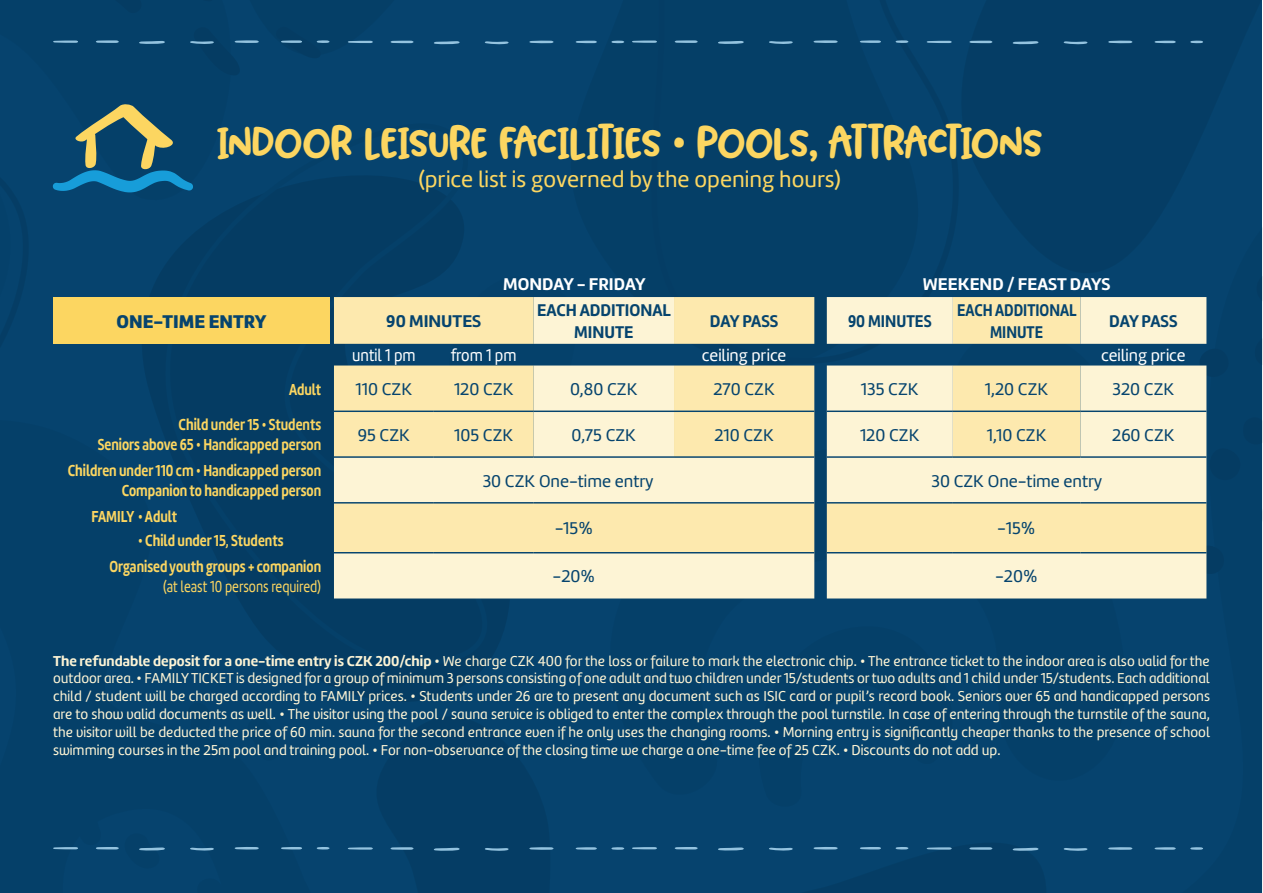
<style>
.page{position:relative;width:1263px;height:893px;background:#fff}
.page>*{position:absolute;margin:0;border:0;box-sizing:border-box;transform-origin:0 0}
.t1{font:40.5px "Blorp";color:#fcd661}
.t2{font:23.55px "Marine";color:#fcd661}
.t3{font:900 19.05px "Marine";color:#06446e}
.t4{font:17.55px "Marine";color:#06446e}
.t5{font:700 17.55px/21.1px "Marine";color:#06446e;text-align:center;scale:.94 1}
.t6{font:700 17.55px "Marine";color:#fff}
.t7{font:700 17.55px/21.1px "Marine";color:#06446e;text-align:center;scale:.84 1}
.t8{font:17.55px "Marine";color:#fff;scale:.89 1}
.t9{font:700 17.55px "Marine";color:#06446e}
.t10{font:700 17.55px "Marine";color:#06446e;scale:.88 1}
.t11{font:17.4px "Marine";color:#fff}
.t12{font:700 16.5px/19.8px "Marine";color:#fcd661;text-align:right;scale:.8 1}
.t13{font:16.5px "Marine";color:#fcd661;scale:.8 1}
.t14{font:14.85px/17.9px "Marine UP Regular";color:#fdf4d5;text-align:justify}
.s1{font-family:"Marine";font-weight:700}
</style>
<div class="page">
<div style="left:1px;top:0;width:1261px;height:893px;background:#054069"></div>
<div style="left:0;top:847px;width:9px;height:22px;background:#054069"></div>
<div style="left:53px;top:297px;width:276px;height:47px;background:#fcd661"></div>
<svg style="left:334px;top:297px;width:872px;height:301px;background:#e6dfbb"></svg>
<hr style="left:334px;top:411px;width:100px;height:1px;background:#06446e">
<hr style="left:434px;top:411px;width:100px;height:1px;background:#06446e">
<hr style="left:534px;top:411px;width:140px;height:1px;background:#06446e">
<hr style="left:674px;top:411px;width:140px;height:1px;background:#06446e">
<hr style="left:334px;top:456px;width:100px;height:2px;background:#06446e">
<hr style="left:434px;top:456px;width:100px;height:2px;background:#06446e">
<hr style="left:534px;top:456px;width:140px;height:2px;background:#06446e">
<hr style="left:674px;top:456px;width:140px;height:2px;background:#06446e">
<hr style="left:334px;top:502px;width:100px;height:2px;background:#06446e">
<hr style="left:434px;top:502px;width:100px;height:2px;background:#06446e">
<hr style="left:534px;top:502px;width:140px;height:2px;background:#06446e">
<hr style="left:674px;top:502px;width:140px;height:2px;background:#06446e">
<hr style="left:334px;top:552px;width:100px;height:1px;background:#06446e">
<hr style="left:434px;top:552px;width:100px;height:1px;background:#06446e">
<hr style="left:534px;top:552px;width:140px;height:1px;background:#06446e">
<hr style="left:674px;top:552px;width:140px;height:1px;background:#06446e">
<hr style="left:827px;top:411px;width:126px;height:1px;background:#06446e">
<hr style="left:953px;top:411px;width:127px;height:1px;background:#06446e">
<hr style="left:1080px;top:411px;width:126px;height:1px;background:#06446e">
<hr style="left:827px;top:456px;width:126px;height:2px;background:#06446e">
<hr style="left:953px;top:456px;width:127px;height:2px;background:#06446e">
<hr style="left:1080px;top:456px;width:126px;height:2px;background:#06446e">
<hr style="left:827px;top:502px;width:126px;height:2px;background:#06446e">
<hr style="left:953px;top:502px;width:127px;height:2px;background:#06446e">
<hr style="left:1080px;top:502px;width:126px;height:2px;background:#06446e">
<hr style="left:827px;top:552px;width:126px;height:1px;background:#06446e">
<hr style="left:953px;top:552px;width:127px;height:1px;background:#06446e">
<hr style="left:1080px;top:552px;width:126px;height:1px;background:#06446e">
<svg style="left:53px;top:40px;width:25px;height:3px"></svg>
<svg style="left:96px;top:40px;width:23px;height:3px"></svg>
<svg style="left:139px;top:41px;width:26px;height:3px"></svg>
<svg style="left:190px;top:41px;width:24px;height:3px"></svg>
<svg style="left:234px;top:40px;width:25px;height:3px"></svg>
<svg style="left:281px;top:40px;width:21px;height:3px"></svg>
<svg style="left:316px;top:40px;width:14px;height:3px"></svg>
<svg style="left:348px;top:41px;width:25px;height:2px"></svg>
<svg style="left:390px;top:41px;width:24px;height:2px"></svg>
<svg style="left:434px;top:41px;width:26px;height:3px"></svg>
<svg style="left:484px;top:41px;width:25px;height:4px"></svg>
<svg style="left:529px;top:41px;width:25px;height:2px"></svg>
<svg style="left:575px;top:41px;width:22px;height:2px"></svg>
<svg style="left:611px;top:41px;width:14px;height:2px"></svg>
<svg style="left:632px;top:40px;width:25px;height:3px"></svg>
<svg style="left:674px;top:40px;width:24px;height:3px"></svg>
<svg style="left:718px;top:41px;width:26px;height:3px"></svg>
<svg style="left:769px;top:41px;width:24px;height:3px"></svg>
<svg style="left:813px;top:40px;width:25px;height:3px"></svg>
<svg style="left:860px;top:40px;width:21px;height:3px"></svg>
<svg style="left:895px;top:40px;width:14px;height:3px"></svg>
<svg style="left:926px;top:41px;width:26px;height:2px"></svg>
<svg style="left:969px;top:41px;width:24px;height:2px"></svg>
<svg style="left:1012px;top:41px;width:27px;height:3px"></svg>
<svg style="left:1063px;top:41px;width:25px;height:4px"></svg>
<svg style="left:1108px;top:41px;width:25px;height:2px"></svg>
<svg style="left:1154px;top:41px;width:22px;height:2px"></svg>
<svg style="left:1190px;top:41px;width:13px;height:2px"></svg>
<svg style="left:53px;top:847px;width:25px;height:2px"></svg>
<svg style="left:96px;top:847px;width:23px;height:2px"></svg>
<svg style="left:139px;top:847px;width:26px;height:4px"></svg>
<svg style="left:190px;top:847px;width:24px;height:4px"></svg>
<svg style="left:234px;top:847px;width:25px;height:3px"></svg>
<svg style="left:281px;top:847px;width:21px;height:2px"></svg>
<svg style="left:316px;top:847px;width:14px;height:2px"></svg>
<svg style="left:347px;top:847px;width:26px;height:3px"></svg>
<svg style="left:390px;top:847px;width:24px;height:3px"></svg>
<svg style="left:433px;top:848px;width:27px;height:3px"></svg>
<svg style="left:485px;top:848px;width:24px;height:3px"></svg>
<svg style="left:529px;top:847px;width:25px;height:3px"></svg>
<svg style="left:575px;top:847px;width:22px;height:3px"></svg>
<svg style="left:611px;top:847px;width:14px;height:3px"></svg>
<svg style="left:632px;top:847px;width:25px;height:2px"></svg>
<svg style="left:674px;top:847px;width:24px;height:2px"></svg>
<svg style="left:718px;top:847px;width:26px;height:4px"></svg>
<svg style="left:769px;top:847px;width:24px;height:4px"></svg>
<svg style="left:813px;top:847px;width:25px;height:3px"></svg>
<svg style="left:860px;top:847px;width:21px;height:2px"></svg>
<svg style="left:895px;top:847px;width:14px;height:2px"></svg>
<svg style="left:926px;top:847px;width:26px;height:3px"></svg>
<svg style="left:969px;top:847px;width:24px;height:3px"></svg>
<svg style="left:1012px;top:848px;width:27px;height:3px"></svg>
<svg style="left:1063px;top:848px;width:25px;height:3px"></svg>
<svg style="left:1108px;top:847px;width:25px;height:3px"></svg>
<svg style="left:1154px;top:847px;width:22px;height:3px"></svg>
<svg style="left:1190px;top:847px;width:13px;height:3px"></svg>
<svg style="left:52px;top:104px;width:141px;height:88px"></svg>
<h1 class="t1" style="left:217px;top:111px;width:827px">INDOOR LEISURE FACILITIES • POOLS, ATTRACTIONS</h1>
<h2 class="t2" style="left:418px;top:165px;width:424px">(price list is governed by the opening hours)</h2>
<p class="t6" style="left:503px;top:272px;width:144px">MONDAY - FRIDAY</p>
<p class="t6" style="left:923px;top:272px;width:189px">WEEKEND / FEAST DAYS</p>
<p class="t3" style="left:117px;top:309px;width:151px">ONE-TIME ENTRY</p>
<p class="t9" style="left:386px;top:310px;width:97px">90 MINUTES</p>
<p class="t5" style="left:537px;top:300px;width:144px">EACH ADDITIONAL<br>MINUTE</p>
<p class="t5" style="left:710px;top:310px;width:74px">DAY PASS</p>
<p class="t10" style="left:848px;top:310px;width:97px">90 MINUTES</p>
<p class="t7" style="left:957px;top:300px;width:144px">EACH ADDITIONAL<br>MINUTE</p>
<p class="t5" style="left:1109px;top:310px;width:74px">DAY PASS</p>
<p class="t8" style="left:352px;top:344px;width:73px">until 1 pm</p>
<p class="t8" style="left:451px;top:344px;width:75px">from 1 pm</p>
<p class="t11" style="left:702px;top:344px;width:86px">ceiling price</p>
<p class="t11" style="left:1101px;top:344px;width:86px">ceiling price</p>
<p class="t12" style="left:289px;top:379px;width:42px">Adult</p>
<p class="t4" style="left:356px;top:378px;width:58px">110 CZK</p>
<p class="t4" style="left:454px;top:378px;width:61px">120 CZK</p>
<p class="t4" style="left:570px;top:378px;width:69px">0,80 CZK</p>
<p class="t4" style="left:713px;top:378px;width:63px">270 CZK</p>
<p class="t4" style="left:861px;top:378px;width:59px">135 CZK</p>
<p class="t4" style="left:985px;top:378px;width:65px">1,20 CZK</p>
<p class="t4" style="left:1112px;top:378px;width:63px">320 CZK</p>
<p class="t12" style="left:98px;top:415px;width:281px">Child under 15 • Students<br>Seniors above 65 • Handicapped person</p>
<p class="t4" style="left:358px;top:424px;width:54px">95 CZK</p>
<p class="t4" style="left:454px;top:424px;width:61px">105 CZK</p>
<p class="t4" style="left:571px;top:424px;width:66px">0,75 CZK</p>
<p class="t4" style="left:714px;top:424px;width:61px">210 CZK</p>
<p class="t4" style="left:860px;top:424px;width:61px">120 CZK</p>
<p class="t4" style="left:987px;top:424px;width:61px">1,10 CZK</p>
<p class="t4" style="left:1112px;top:424px;width:64px">260 CZK</p>
<p class="t12" style="left:68px;top:461px;width:318px">Children under 110 cm • Handicapped person<br>Companion to handicapped person</p>
<p class="t4" style="left:483px;top:470px;width:172px">30 CZK One-time entry</p>
<p class="t4" style="left:931px;top:470px;width:172px">30 CZK One-time entry</p>
<p class="t12" style="left:91px;top:506px;width:109px">FAMILY • Adult</p>
<p class="t4" style="left:555px;top:518px;width:40px">-15%</p>
<p class="t4" style="left:997px;top:518px;width:40px">-15%</p>
<p class="t12" style="left:109px;top:528px;width:266px;line-height:25.5px;text-align:center">• Child under 15, Students<br>Organised youth groups + companion</p>
<p class="t13" style="left:163px;top:576px;width:199px">(at least 10 persons required)</p>
<p class="t4" style="left:553px;top:565px;width:45px">-20%</p>
<p class="t4" style="left:995px;top:565px;width:45px">-20%</p>
<p class="t14" style="left:53px;top:652px;width:1158px"><span class="s1">The refundable deposit for a one-time entry is CZK 200/chip</span> • We charge CZK 400 for the loss or failure to mark the electronic chip. • The entrance ticket to the indoor area is also valid for the outdoor area. • FAMILY TICKET is designed for a group of minimum 3 persons consisting of one adult and two children under 15/students or two adults and 1 child under 15/students. Each additional child / student will be charged according to FAMILY prices. • Students under 26 are to present any document such as ISIC card or pupil’s record book. Seniors over 65 and handicapped persons are to show valid documents as well. • The visitor using the pool / sauna service is obliged to enter the complex through the pool turnstile. In case of entering through the turnstile of the sauna, the visitor will be deducted the price of 60 min. sauna for the second entrance even if he only uses the changing rooms. • Morning entry is significantly cheaper thanks to the presence of school swimming courses in the 25m pool and training pool. • For non-observance of the closing time we charge a one-time fee of 25 CZK. • Discounts do not add up.</p>
</div>
